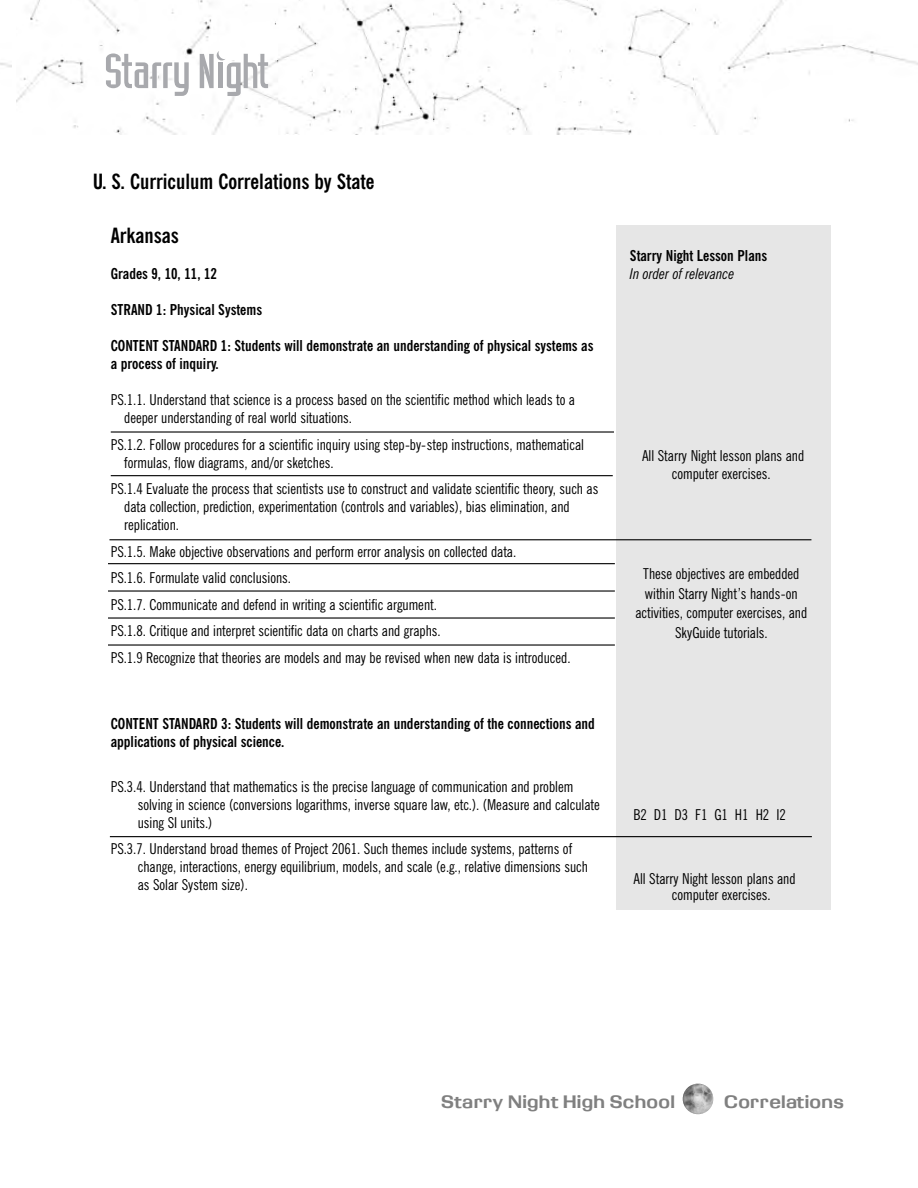
<style>
.page{position:relative;width:918px;height:1188px;background:#fff}
.page>*{position:absolute;margin:0;border:0;box-sizing:border-box;transform-origin:0 0}
.t1{font:700 condensed 21px "News Gothic BT";color:#000}
.t2{font:18px "Obbsidda";color:#808080}
.t3{font:condensed 15px/18px "News Gothic BT";color:#000}
.t4{font:700 condensed 15px/18px "News Gothic BT";color:#000}
.t5{font:italic condensed 15px "News Gothic BT";color:#000}
</style>
<div class="page">
<img style="left:16px;top:0;width:902px;height:135px">
<div style="left:217px;top:50px;width:10px;height:11px;background:#fff;border-radius:50%"></div>
<svg style="left:106px;top:53px;width:83px;height:43px"></svg>
<svg style="left:200px;top:51px;width:68px;height:45px"></svg>
<img style="left:683px;top:1084px;width:30px;height:30px">
<div style="left:616px;top:226px;width:215px;height:684px;background:#e6e6e6"></div>
<hr style="left:111px;top:431px;width:503px;height:2px;background:#000">
<hr style="left:111px;top:475px;width:502px;height:1px;background:#000">
<hr style="left:108px;top:563px;width:507px;height:1px;background:#000">
<hr style="left:108px;top:590px;width:507px;height:2px;background:#000">
<hr style="left:108px;top:617px;width:507px;height:2px;background:#000">
<hr style="left:108px;top:644px;width:507px;height:2px;background:#000">
<hr style="left:109px;top:539px;width:702px;height:1px;background:#000">
<hr style="left:110px;top:836px;width:702px;height:1px;background:#000">
<h1 class="t1" style="left:93px;top:174px;width:283px">U. S. Curriculum Correlations by State</h1>
<h1 class="t1" style="left:111px;top:228px;width:70px">Arkansas</h1>
<p class="t4" style="left:111px;top:266px;width:108px">Grades 9, 10, 11, 12</p>
<p class="t4" style="left:111px;top:302px;width:153px">STRAND 1: Physical Systems</p>
<p class="t4" style="left:111px;top:338px;width:484px">CONTENT STANDARD 1: Students will demonstrate an understanding of physical systems as a process of inquiry.</p>
<p class="t3" style="left:124px;top:392px;width:452px;text-indent:-14px">PS.1.1. Understand that science is a process based on the scientific method which leads to a deeper understanding of real world situations.</p>
<p class="t3" style="left:124px;top:436px;width:461px;text-indent:-14px">PS.1.2. Follow procedures for a scientific inquiry using step-by-step instructions, mathematical formulas, flow diagrams, and/or sketches.</p>
<p class="t3" style="left:124px;top:481px;width:476px;text-indent:-14px">PS.1.4 Evaluate the process that scientists use to construct and validate scientific theory, such as data collection, prediction, experimentation (controls and variables), bias elimination, and replication.</p>
<p class="t3" style="left:111px;top:539px;width:461px;line-height:26.5px">PS.1.5. Make objective observations and perform error analysis on collected data.<br>PS.1.6. Formulate valid conclusions.<br>PS.1.7. Communicate and defend in writing a scientific argument.<br>PS.1.8. Critique and interpret scientific data on charts and graphs.<br>PS.1.9 Recognize that theories are models and may be revised when new data is introduced.</p>
<p class="t4" style="left:111px;top:716px;width:486px">CONTENT STANDARD 3: Students will demonstrate an understanding of the connections and applications of physical science.</p>
<p class="t3" style="left:138px;top:778px;width:464px;text-indent:-27px">PS.3.4. Understand that mathematics is the precise language of communication and problem solving in science (conversions logarithms, inverse square law, etc.). (Measure and calculate using SI units.)</p>
<p class="t3" style="left:138px;top:841px;width:452px;text-indent:-27px">PS.3.7. Understand broad themes of Project 2061. Such themes include systems, patterns of change, interactions, energy equilibrium, models, and scale (e.g., relative dimensions such as Solar System size).</p>
<p class="t4" style="left:630px;top:248px;width:139px">Starry Night Lesson Plans</p>
<p class="t5" style="left:630px;top:268px;width:106px">In order of relevance</p>
<p class="t3" style="left:642px;top:448px;width:164px;text-align:center">All Starry Night lesson plans and computer exercises.</p>
<p class="t3" style="left:635px;top:565px;width:173px;line-height:19.5px;text-align:center">These objectives are embedded within Starry Night’s hands-on activities, computer exercises, and<br>SkyGuide tutorials.</p>
<p class="t3" style="left:633px;top:807px;width:154px">B2 D1 D3 F1 G1 H1 H2 I2</p>
<p class="t3" style="left:672px;top:871px;width:125px;line-height:16.5px;text-indent:-39px">All Starry Night lesson plans and computer exercises.</p>
<p class="t2" style="left:441px;top:1095px;width:236px">Starry Night High School</p>
<p class="t2" style="left:724px;top:1095px;width:121px">Correlations</p>
</div>
